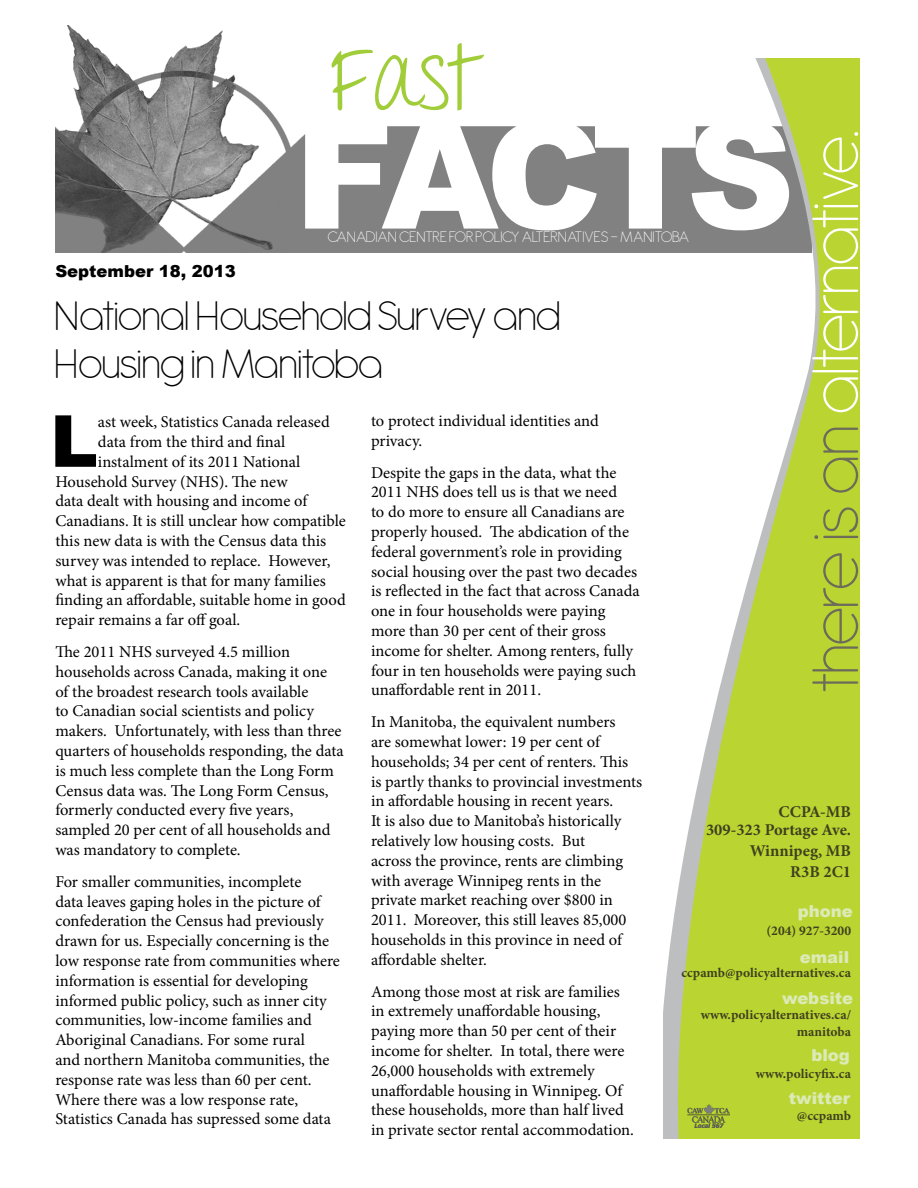
<style>
.page{position:relative;width:918px;height:1188px;background:#fff}
.page>*{position:absolute;margin:0;border:0;box-sizing:border-box;transform-origin:0 0}
.t1{font:900 150px "Arial";letter-spacing:-.085em;color:#fff}
.t2{font:90px "Throw My Hands Upinthe Air";color:#a1cd3a}
.t3{font:200 72px "Antipasto";letter-spacing:-.04em;color:#fff}
.t4{font:900 71.85px "Arial";color:#000}
.t5{font:200 45px/48px "Antipasto";letter-spacing:-.04em;color:#000}
.t6{font:16.5px/19.8px "Minion Pro";letter-spacing:-.005em;color:#000}
.t7{font:200 16.5px "Antipasto";color:#fff}
.t8{font:700 16.5px/18px "Minion Pro";color:#40411e;text-align:right}
.t9{font:900 16.5px "Arial";color:#dceab7}
.t10{font:900 16.5px "Arial";color:#000}
.t11{font:700 13.5px/16.5px "Minion Pro";color:#40411e;text-align:right}
.s1{color:#6d6c59}
</style>
<div class="page">
<img style="left:55px;top:25px;width:609px;height:228px">
<svg style="left:664px;top:58px;width:196px;height:1080px;fill:#bad532"></svg>
<img style="left:688px;top:1105px;width:41px;height:22px">
<h2 class="t2" style="left:329px;top:25px;width:151px">Fast</h2>
<h1 class="t1" style="left:294px;top:66px;width:502px">FACTS</h1>
<p class="t7" style="left:328px;top:227px;width:363px">CANADIAN CENTRE FOR POLICY ALTERNATIVES - MANITOBA</p>
<h3 class="t3" style="left:794px;top:693px;width:566px;rotate:-90deg"><span class="s1">there is an</span> alternative.</h3>
<p class="t10" style="left:55px;top:259px;width:182px">September 18, 2013</p>
<h3 class="t5" style="left:54px;top:293px;width:508px">National Household Survey and<br>Housing in Manitoba</h3>
<p class="t6" style="left:371px;top:411px;width:229px">to protect individual identities and privacy.</p>
<p class="t6" style="left:371px;top:462px;width:270px">Despite the gaps in the data, what the 2011 NHS does tell us is that we need<br>to do more to ensure all Canadians are properly housed. The abdication of the federal government’s role in providing social housing over the past two decades is reflected in the fact that across Canada one in four households were paying more than 30 per cent of their gross income for shelter. Among renters, fully four in ten households were paying such unaffordable rent in 2011.</p>
<p class="t6" style="left:371px;top:712px;width:273px">In Manitoba, the equivalent numbers<br>are somewhat lower: 19 per cent of households; 34 per cent of renters. This is partly thanks to provincial investments in affordable housing in recent years.<br>It is also due to Manitoba’s historically relatively low housing costs. But<br>across the province, rents are climbing with average Winnipeg rents in the private market reaching over $800 in 2011. Moreover, this still leaves 85,000 households in this province in need of affordable shelter.</p>
<p class="t6" style="left:371px;top:981px;width:265px">Among those most at risk are families in extremely unaffordable housing, paying more than 50 per cent of their income for shelter. In total, there were 26,000 households with extremely unaffordable housing in Winnipeg. Of these households, more than half lived in private sector rental accommodation.</p>
<h3 class="t4" style="left:50px;top:389px;width:49px">L</h3>
<p class="t6" style="left:98px;top:412px;width:233px">ast week, Statistics Canada released</p>
<p class="t6" style="left:98px;top:432px;width:189px">data from the third and final</p>
<p class="t6" style="left:98px;top:452px;width:204px">instalment of its 2011 National</p>
<p class="t6" style="left:55px;top:472px;width:234px">Household Survey (NHS). The new</p>
<p class="t6" style="left:55px;top:491px;width:253px">data dealt with housing and income of</p>
<p class="t6" style="left:55px;top:511px;width:292px">Canadians. It is still unclear how compatible</p>
<p class="t6" style="left:55px;top:531px;width:272px">this new data is with the Census data this</p>
<p class="t6" style="left:55px;top:551px;width:277px">survey was intended to replace. However,</p>
<p class="t6" style="left:55px;top:571px;width:272px">what is apparent is that for many families</p>
<p class="t6" style="left:55px;top:590px;width:292px">finding an affordable, suitable home in good</p>
<p class="t6" style="left:55px;top:610px;width:186px">repair remains a far off goal.</p>
<p class="t6" style="left:55px;top:642px;width:290px">The 2011 NHS surveyed 4.5 million households across Canada, making it one of the broadest research tools available<br>to Canadian social scientists and policy makers. Unfortunately, with less than three quarters of households responding, the data is much less complete than the Long Form Census data was. The Long Form Census, formerly conducted every five years, sampled 20 per cent of all households and was mandatory to complete.</p>
<p class="t6" style="left:55px;top:872px;width:286px">For smaller communities, incomplete<br>data leaves gaping holes in the picture of confederation the Census had previously drawn for us. Especially concerning is the low response rate from communities where information is essential for developing informed public policy, such as inner city communities, low-income families and Aboriginal Canadians. For some rural<br>and northern Manitoba communities, the response rate was less than 60 per cent.<br>Where there was a low response rate, Statistics Canada has supressed some data</p>
<p class="t8" style="left:706px;top:802px;width:147px">CCPA-MB<br>309-323 Portage Ave.</p>
<p class="t8" style="left:750px;top:840px;width:103px;line-height:21px">Winnipeg, MB<br>R3B 2C1</p>
<p class="t9" style="left:798px;top:899px;width:57px">phone</p>
<p class="t11" style="left:767px;top:923px;width:86px">(204) 927-3200</p>
<p class="t11" style="left:681px;top:965px;width:171px">ccpamb@policyalternatives.ca</p>
<p class="t11" style="left:701px;top:1007px;width:152px">www.policyalternatives.ca/ manitoba</p>
<p class="t11" style="left:756px;top:1065px;width:97px">www.policyfix.ca</p>
<p class="t11" style="left:797px;top:1107px;width:56px">@ccpamb</p>
<p class="t9" style="left:800px;top:945px;width:51px">email</p>
<p class="t9" style="left:782px;top:986px;width:73px">website</p>
<p class="t9" style="left:811px;top:1043px;width:40px">blog</p>
<p class="t9" style="left:789px;top:1086px;width:63px">twitter</p>
</div>
